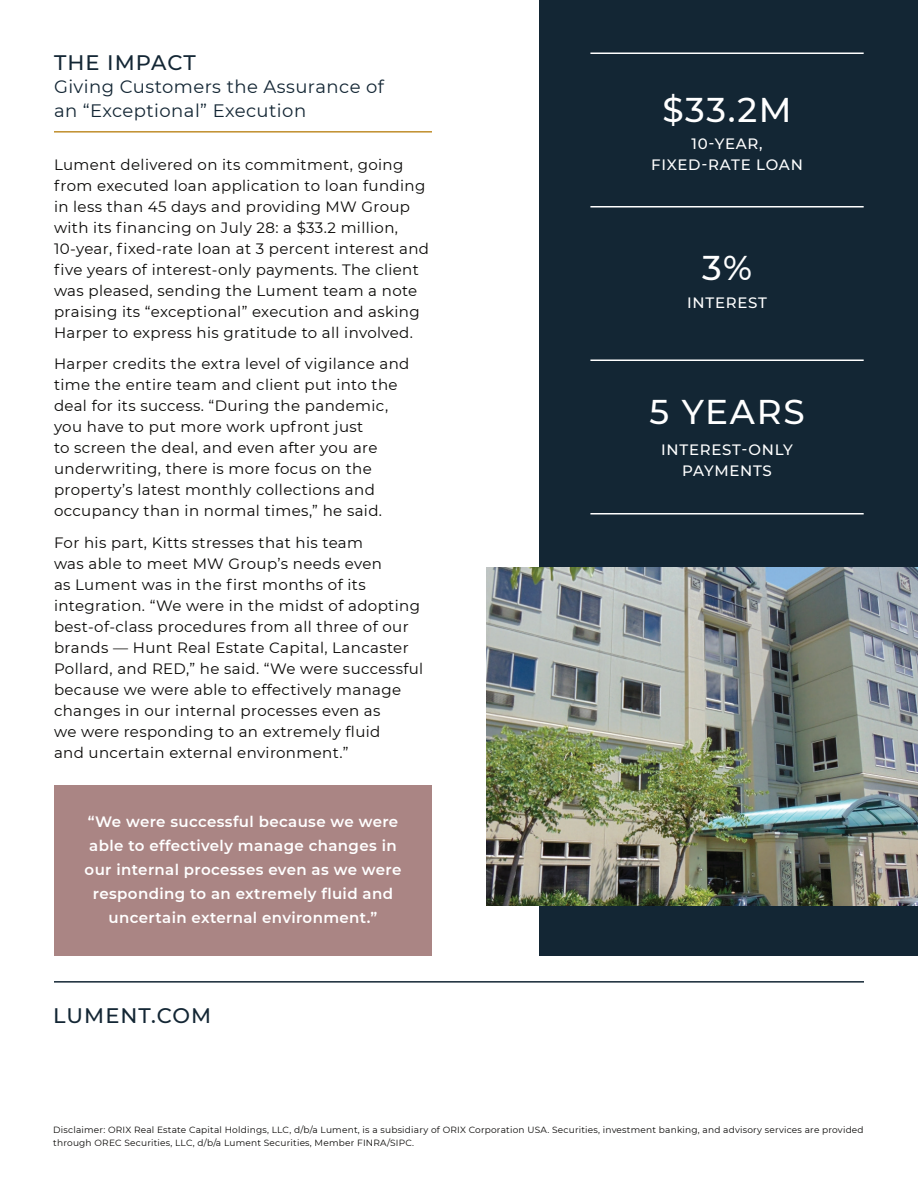
<style>
.page{position:relative;width:918px;height:1188px;background:#fff}
.page>*{position:absolute;margin:0;border:0;box-sizing:border-box;transform-origin:0 0}
.t1{font:500 34.35px "Montserrat";letter-spacing:.05em;color:#fff}
.t2{font:500 21px "Montserrat";letter-spacing:.05em;color:#132634}
.t3{font:18px/24px "Montserrat";letter-spacing:.025em;color:#132634}
.t4{font:15px/21px "Montserrat";letter-spacing:.025em;color:#090806}
.t5{font:600 15px/24px "Montserrat";letter-spacing:.025em;color:#fff;text-align:center}
.t6{font:500 15px/21px "Montserrat";letter-spacing:.05em;color:#fff;text-align:center}
.t7{font:9px/13.5px "Montserrat";letter-spacing:.025em;color:#090806}
</style>
<div class="page">
<hr style="left:54px;top:131px;width:378px;height:2px;background:#c08e2c">
<div style="left:54px;top:785px;width:378px;height:171px;background:#aa8584"></div>
<div style="left:540px;top:0;width:378px;height:956px;background:#132634"></div>
<img style="left:486px;top:567px;width:432px;height:339px">
<hr style="left:54px;top:981px;width:810px;height:2px;background:#132634">
<hr style="left:590px;top:52px;width:274px;height:2px;background:#fff">
<hr style="left:590px;top:206px;width:274px;height:2px;background:#fff">
<hr style="left:590px;top:360px;width:274px;height:1px;background:#fff">
<hr style="left:590px;top:513px;width:274px;height:1px;background:#fff">
<h2 class="t2" style="left:54px;top:48px;width:143px">THE IMPACT</h2>
<p class="t3" style="left:54px;top:74px;width:331px">Giving Customers the Assurance of an “Exceptional” Execution</p>
<p class="t4" style="left:54px;top:153px;width:377px">Lument delivered on its commitment, going from executed loan application to loan funding in less than 45 days and providing MW Group with its financing on July 28: a $33.2 million, 10-year, fixed-rate loan at 3 percent interest and five years of interest-only payments. The client was pleased, sending the Lument team a note praising its “exceptional” execution and asking Harper to express his gratitude to all involved.</p>
<p class="t4" style="left:54px;top:353px;width:357px">Harper credits the extra level of vigilance and time the entire team and client put into the deal for its success. “During the pandemic, you have to put more work upfront just<br>to screen the deal, and even after you are underwriting, there is more focus on the property’s latest monthly collections and occupancy than in normal times,” he said.</p>
<p class="t4" style="left:54px;top:532px;width:371px">For his part, Kitts stresses that his team<br>was able to meet MW Group’s needs even<br>as Lument was in the first months of its integration. “We were in the midst of adopting best-of-class procedures from all three of our brands — Hunt Real Estate Capital, Lancaster Pollard, and RED,” he said. “We were successful because we were able to effectively manage changes in our internal processes even as<br>we were responding to an extremely fluid<br>and uncertain external environment.”</p>
<p class="t5" style="left:85px;top:809px;width:318px">“We were successful because we were able to effectively manage changes in our internal processes even as we were responding to an extremely fluid and uncertain external environment.”</p>
<h2 class="t2" style="left:53px;top:1001px;width:160px">LUMENT.COM</h2>
<h1 class="t1" style="left:662px;top:86px;width:131px">$33.2M</h1>
<p class="t6" style="left:651px;top:132px;width:153px">10-YEAR,<br>FIXED-RATE LOAN</p>
<h1 class="t1" style="left:702px;top:244px;width:51px">3%</h1>
<p class="t6" style="left:687px;top:292px;width:81px">INTEREST</p>
<h1 class="t1" style="left:649px;top:388px;width:157px">5 YEARS</h1>
<p class="t6" style="left:661px;top:438px;width:133px">INTEREST-ONLY<br>PAYMENTS</p>
<p class="t7" style="left:53px;top:1122px;width:812px">Disclaimer: ORIX Real Estate Capital Holdings, LLC, d/b/a Lument, is a subsidiary of ORIX Corporation USA. Securities, investment banking, and advisory services are provided through OREC Securities, LLC, d/b/a Lument Securities, Member FINRA/SIPC.</p>
</div>
